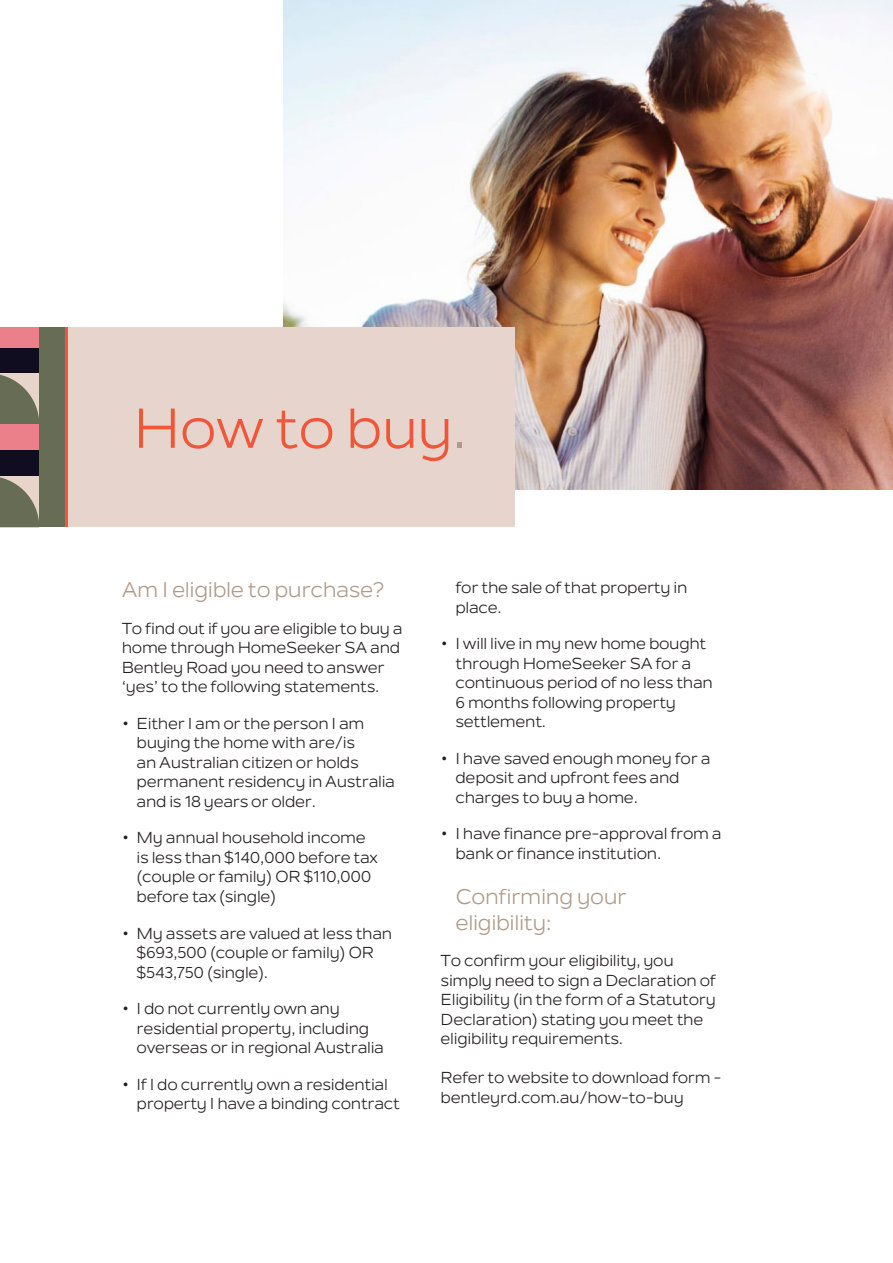
<style>
.page{position:relative;width:893px;height:1263px;background:#fff}
.page>*{position:absolute;margin:0;border:0;box-sizing:border-box;transform-origin:0 0}
.t1{font:55.5px "Nolan";letter-spacing:-.015em;color:#f0563a}
.t2{font:21px/25.5px "Nolan";letter-spacing:-.02em;color:#af9a89}
.t3{font:15.75px/19.5px "Nolan";letter-spacing:-.02em;color:#231f20}
.s1{color:#af9a89}
</style>
<div class="page">
<img style="left:283px;top:0;width:610px;height:489px">
<div style="left:66px;top:327px;width:448px;height:200px;background:#e7d4cd"></div>
<svg style="left:0;top:327px;width:68px;height:200px;background:#7d685f"></svg>
<hr style="left:65px;top:425px;width:3px;height:102px;background:#f0573a">
<div style="left:39px;top:425px;width:26px;height:102px;background:#676c54"></div>
<p class="t1" style="left:133px;top:395px;width:335px">How to buy<span class="s1">.</span></p>
<p class="t2" style="left:122px;top:578px;width:264px">Am I eligible to purchase?</p>
<p class="t3" style="left:122px;top:619px;width:282px">To find out if you are eligible to buy a home through HomeSeeker SA and Bentley Road you need to answer ‘yes’ to the following statements.</p>
<p class="t3" style="left:137px;top:714px;width:260px;text-indent:-15px">• Either I am or the person I am buying the home with are/is<br>an Australian citizen or holds permanent residency in Australia and is 18 years or older.</p>
<p class="t3" style="left:137px;top:829px;width:243px;text-indent:-15px">• My annual household income is less than $140,000 before tax (couple or family) OR $110,000 before tax (single)</p>
<p class="t3" style="left:137px;top:924px;width:257px;text-indent:-15px">• My assets are valued at less than $693,500 (couple or family) OR $543,750 (single).</p>
<p class="t3" style="left:137px;top:999px;width:249px;text-indent:-15px">• I do not currently own any residential property, including overseas or in regional Australia</p>
<p class="t3" style="left:137px;top:1075px;width:265px;text-indent:-15px">• If I do currently own a residential property I have a binding contract</p>
<p class="t3" style="left:455px;top:579px;width:233px">for the sale of that property in place.</p>
<p class="t3" style="left:455px;top:635px;width:259px;text-indent:-15px">• I will live in my new home bought through HomeSeeker SA for a continuous period of no less than<br>6 months following property settlement.</p>
<p class="t3" style="left:455px;top:749px;width:256px;text-indent:-15px">• I have saved enough money for a deposit and upfront fees and charges to buy a home.</p>
<p class="t3" style="left:455px;top:825px;width:268px;text-indent:-15px">• I have finance pre-approval from a bank or finance institution.</p>
<p class="t2" style="left:455px;top:884px;width:173px">Confirming your eligibility:</p>
<p class="t3" style="left:441px;top:951px;width:277px">To confirm your eligibility, you simply need to sign a Declaration of Eligibility (in the form of a Statutory Declaration) stating you meet the eligibility requirements.</p>
<p class="t3" style="left:441px;top:1068px;width:283px">Refer to website to download form - bentleyrd.com.au/how-to-buy</p>
</div>
